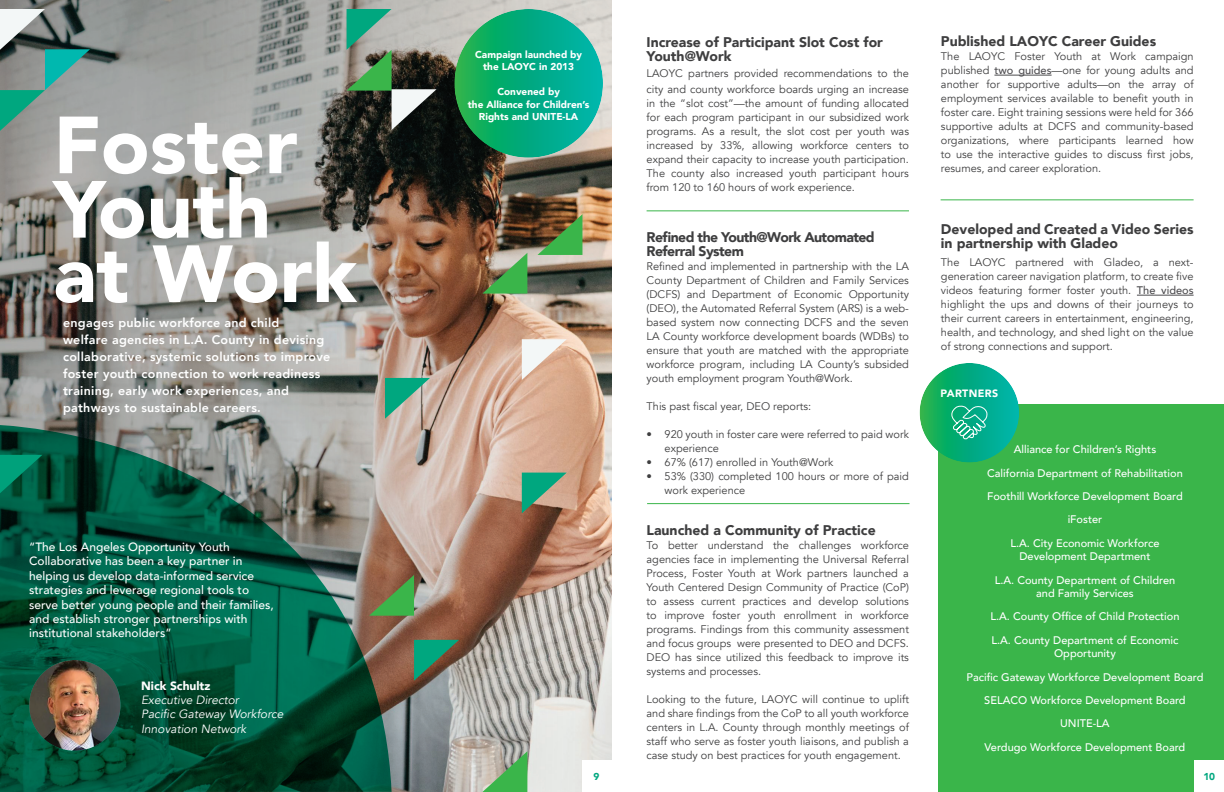
<style>
.page{position:relative;width:1224px;height:792px;background:#fff}
.page>*{position:absolute;margin:0;border:0;box-sizing:border-box;transform-origin:0 0}
.t1{font:900 80px/64.4px "Avenir";color:#fff}
.t2{font:900 14px/14px "Avenir";color:#3e3e3f}
.t3{font:900 14px/14px "Avenir";letter-spacing:-.04em;color:#3e3e3f}
.t4{font:800 12.5px/17px "Avenir";letter-spacing:.02em;color:#fff}
.t5{font:500 12px/14.4px "Avenir";color:#fff}
.t6{font:italic 12px/14.4px "Avenir";color:#fff}
.t7{font:900 12px "Avenir";color:#fff}
.t8{font:11px/14px "Avenir";color:#3e3e3f;text-align:justify}
.t9{font:500 11px/23.4px "Avenir";color:#fff;text-align:center}
.t10{font:900 10.6px "Avenir";letter-spacing:.04em;color:#fff}
.t11{font:900 10px/12.4px "Avenir";color:#fff;text-align:center}
.t12{font:900 10px "Avenir";color:#00a77f}
.s1{font-weight:500;color:#4d4c4f}
</style>
<div class="page">
<div style="left:939px;top:404px;width:285px;height:388px;background:#3ab54a"></div>
<div style="left:1194px;top:760px;width:30px;height:32px;background:#fff"></div>
<img style="left:0;top:0;width:611px;height:792px">
<svg style="left:522px;top:339px;width:45px;height:41px"></svg>
<svg style="left:0;top:424px;width:392px;height:368px"></svg>
<svg style="left:385px;top:378px;width:45px;height:41px"></svg>
<svg style="left:369px;top:575px;width:45px;height:41px"></svg>
<svg style="left:522px;top:473px;width:45px;height:40px"></svg>
<svg style="left:414px;top:640px;width:45px;height:41px"></svg>
<svg style="left:482px;top:751px;width:45px;height:41px"></svg>
<svg style="left:537px;top:214px;width:45px;height:41px"></svg>
<svg style="left:0;top:9px;width:90px;height:122px"></svg>
<svg style="left:482px;top:253px;width:45px;height:41px"></svg>
<svg style="left:454px;top:9px;width:149px;height:149px"></svg>
<svg style="left:347px;top:9px;width:90px;height:121px"></svg>
<div style="left:582px;top:760px;width:30px;height:32px;background:#fff"></div>
<hr style="left:994px;top:75px;width:58px;height:1px;background:#4d4c4f">
<hr style="left:1137px;top:295px;width:57px;height:1px;background:#4d4c4f">
<hr style="left:647px;top:210px;width:262px;height:1px;background:#3ab54a">
<hr style="left:647px;top:503px;width:263px;height:1px;background:#3ab54a">
<hr style="left:941px;top:199px;width:253px;height:1px;background:#3ab54a">
<svg style="left:920px;top:363px;width:99px;height:100px"></svg>
<svg style="left:951px;top:404px;width:37px;height:36px"></svg>
<img style="left:29px;top:660px;width:91px;height:91px;border-radius:46px">
<h1 class="t1" style="left:53px;top:119px;width:305px">Foster<br>Youth at Work</h1>
<p class="t4" style="left:63px;top:315px;width:269px">engages public workforce and child<br>welfare agencies in L.A. County in devising collaborative, systemic solutions to improve foster youth connection to work readiness training, early work experiences, and pathways to sustainable careers.</p>
<p class="t5" style="left:29px;top:541px;width:246px">“The Los Angeles Opportunity Youth Collaborative has been a key partner in helping us develop data-informed service strategies and leverage regional tools to serve better young people and their families, and establish stronger partnerships with institutional stakeholders”</p>
<p class="t7" style="left:141px;top:680px;width:71px">Nick Schultz</p>
<p class="t6" style="left:141px;top:694px;width:144px">Executive Director<br>Pacific Gateway Workforce<br>Innovation Network</p>
<p class="t11" style="left:475px;top:49px;width:109px">Campaign launched by the LAOYC in 2013</p>
<p class="t11" style="left:468px;top:86px;width:123px">Convened by<br>the Alliance for Children’s<br>Rights and UNITE-LA</p>
<p class="t2" style="left:647px;top:36px;width:238px">Increase of Participant Slot Cost for<br>Youth@Work</p>
<p class="t8" style="left:647px;top:66px;width:264px;line-height:16px">LAOYC partners provided recommendations to the city and county workforce boards urging an increase</p>
<p class="t8" style="left:647px;top:97px;width:264px">in the “slot cost”—the amount of funding allocated for each program participant in our subsidized work programs. As a result, the slot cost per youth was increased by 33%, allowing workforce centers to expand their capacity to increase youth participation.<br>The county also increased youth participant hours from 120 to 160 hours of work experience.</p>
<p class="t3" style="left:647px;top:230px;width:230px">Refined the Youth@Work Automated<br>Referral System</p>
<p class="t8" style="left:647px;top:260px;width:264px">Refined and implemented in partnership with the LA County Department of Children and Family Services (DCFS) and Department of Economic Opportunity (DEO), the Automated Referral System (ARS) is a web&shy;based system now connecting DCFS and the seven LA County workforce development boards (WDBs) to ensure that youth are matched with the appropriate workforce program, including LA County’s subsided youth employment program Youth@Work.</p>
<p class="t8" style="left:647px;top:400px;width:166px">This past fiscal year, DEO reports:</p>
<p class="t8" style="left:665px;top:429px;width:246px;text-indent:-18px">• 920 youth in foster care were referred to paid work experience</p>
<p class="t8" style="left:647px;top:457px;width:188px">• 67% (617) enrolled in Youth@Work</p>
<p class="t8" style="left:665px;top:471px;width:246px;text-indent:-18px">• 53% (330) completed 100 hours or more of paid work experience</p>
<p class="t2" style="left:647px;top:524px;width:231px">Launched a Community of Practice</p>
<p class="t8" style="left:647px;top:539px;width:264px">To better understand the challenges workforce agencies face in implementing the Universal Referral Process, Foster Youth at Work partners launched a Youth Centered Design Community of Practice (CoP) to assess current practices and develop solutions to improve foster youth enrollment in workforce programs. Findings from this community assessment and focus groups were presented to DEO and DCFS.<br>DEO has since utilized this feedback to improve its systems and processes.</p>
<p class="t8" style="left:647px;top:693px;width:264px">Looking to the future, LAOYC will continue to uplift and share findings from the CoP to all youth workforce centers in L.A. County through monthly meetings of staff who serve as foster youth liaisons, and publish a case study on best practices for youth engagement.</p>
<p class="t2" style="left:941px;top:35px;width:217px">Published LAOYC Career Guides</p>
<p class="t8" style="left:941px;top:51px;width:254px">The LAOYC Foster Youth at Work campaign published <span class="s1">two guides</span>—one for young adults and another for supportive adults—on the array of employment services available to benefit youth in foster care. Eight training sessions were held for 366 supportive adults at DCFS and community-based organizations, where participants learned how to use the interactive guides to discuss first jobs, resumes, and career exploration.</p>
<p class="t2" style="left:941px;top:223px;width:254px">Developed and Created a Video Series in partnership with Gladeo</p>
<p class="t8" style="left:941px;top:257px;width:254px">The LAOYC partnered with Gladeo, a next&shy;generation career navigation platform, to create five videos featuring former foster youth. <span class="s1">The videos </span>highlight the ups and downs of their journeys to their current careers in entertainment, engineering, health, and technology, and shed light on the value of strong connections and support.</p>
<p class="t10" style="left:940px;top:388px;width:59px">PARTNERS</p>
<p class="t9" style="left:987px;top:439px;width:197px">Alliance for Children’s Rights<br>California Department of Rehabilitation<br>Foothill Workforce Development Board iFoster<br>L.A. City Economic Workforce</p>
<p class="t9" style="left:995px;top:546px;width:182px">Development Department<br>L.A. County Department of Children</p>
<p class="t9" style="left:990px;top:583px;width:191px">and Family Services<br>L.A. County Office of Child Protection<br>L.A. County Department of Economic</p>
<p class="t9" style="left:967px;top:643px;width:238px">Opportunity<br>Pacific Gateway Workforce Development Board<br>SELACO Workforce Development Board<br>UNITE-LA<br>Verdugo Workforce Development Board</p>
<p class="t12" style="left:590px;top:772px;width:13px">11</p>
<p class="t12" style="left:1203px;top:772px;width:13px">10</p>
<p class="t12" style="left:593px;top:772px;width:7px">9</p>
</div>
